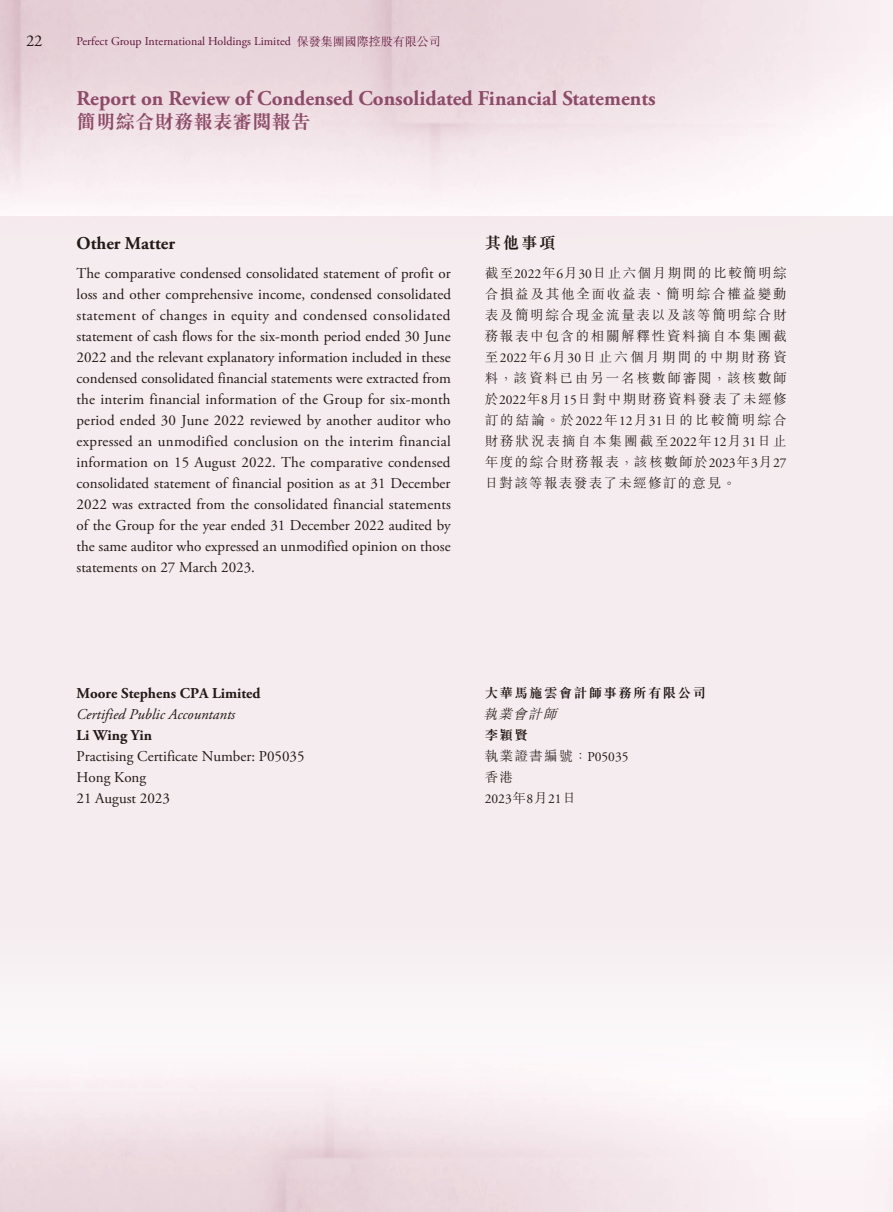
<style>
.page{position:relative;width:893px;height:1212px;background:#fff}
.page>*{position:absolute;margin:0;border:0;box-sizing:border-box;transform-origin:0 0}
.t1{font:700 21px "Adobe Garamond Pro";color:#8e4b67}
.t2{font:700 19.5px "M Sung HK";color:#8e4b67}
.t3{font:700 18px "Adobe Garamond Pro";color:#231916}
.t4{font:700 16.5px "M Sung HK";color:#231916}
.t5{font:16.5px "Adobe Garamond Pro";color:#231916}
.t6{font:15px/21px "Adobe Garamond Pro";color:#231916;text-align:justify}
.t7{font:700 15px "Adobe Garamond Pro";color:#231916}
.t8{font:italic 15px "Adobe Garamond Pro";color:#231916}
.t9{font:300 13.5px/21px "M Sung HK";letter-spacing:.115em;color:#231916;text-align:justify}
.t10{font:700 13.5px "M Sung HK";letter-spacing:.1em;color:#231916}
.t11{font:13.5px "Adobe Garamond Pro";color:#231916}
.t12{font:italic 300 13.5px "M Sung HK";color:#231916}
.t13{font:12px "Adobe Garamond Pro";color:#60153b}
.s1{font-family:"M Sung HK";font-weight:300}
.s2{font-family:"Adobe Garamond Pro";font-weight:400}
.s3{font-weight:700}
</style>
<div class="page">
<div style="left:0;top:217px;width:893px;height:932px;background:#f5ecef"></div>
<p class="t5" style="left:26px;top:30px;width:18px">22</p>
<p class="t13" style="left:77px;top:34px;width:366px">Perfect Group International Holdings Limited <span class="s1">保發集團國際控股有限公司</span></p>
<h1 class="t1" style="left:77px;top:86px;width:581px">Report on Review of Condensed Consolidated Financial Statements</h1>
<h2 class="t2" style="left:77px;top:112px;width:236px">簡明綜合財務報表審閱報告</h2>
<p class="t3" style="left:77px;top:233px;width:100px">Other Matter</p>
<p class="t6" style="left:77px;top:264px;width:376px">The comparative condensed consolidated statement of profit or loss and other comprehensive income, condensed consolidated statement of changes in equity and condensed consolidated statement of cash flows for the six-month period ended 30 June 2022 and the relevant explanatory information included in these condensed consolidated financial statements were extracted from the interim financial information of the Group for six-month period ended 30 June 2022 reviewed by another auditor who expressed an unmodified conclusion on the interim financial information on 15 August 2022. The comparative condensed consolidated statement of financial position as at 31 December 2022 was extracted from the consolidated financial statements of the Group for the year ended 31 December 2022 audited by the same auditor who expressed an unmodified opinion on those statements on 27 March 2023.</p>
<p class="t4" style="left:485px;top:234px;width:72px">其他事項</p>
<p class="t9" style="left:485px;top:262px;width:304px">截至<span class="s2">2022</span>年<span class="s2">6</span>月<span class="s2">30</span>日止六個月期間的比較簡明綜合損益及其他全面收益表、簡明綜合權益變動表及簡明綜合現金流量表以及該等簡明綜合財務報表中包含的相關解釋性資料摘自本集團截至<span class="s2">2022</span>年<span class="s2">6</span>月<span class="s2">30</span>日止六個月期間的中期財務資料，該資料已由另一名核數師審閱，該核數師於<span class="s2">2022</span>年<span class="s2">8</span>月<span class="s2">15</span>日對中期財務資料發表了未經修訂的結論。於<span class="s2">2022</span>年<span class="s2">12</span>月<span class="s2">31</span>日的比較簡明綜合財務狀況表摘自本集團截至<span class="s2">2022</span>年<span class="s2">12</span>月<span class="s2">31</span>日止年度的綜合財務報表，該核數師於<span class="s2">2023</span>年<span class="s2">3</span>月<span class="s2">27</span>日對該等報表發表了未經修訂的意見。</p>
<p class="t7" style="left:77px;top:685px;width:186px">Moore Stephens CPA Limited</p>
<p class="t8" style="left:77px;top:706px;width:160px">Certified Public Accountants</p>
<p class="t7" style="left:77px;top:727px;width:77px">Li Wing Yin</p>
<p class="t6" style="left:77px;top:747px;width:230px;text-align:left">Practising Certificate Number: P05035<br>Hong Kong<br>21 August 2023</p>
<p class="t10" style="left:485px;top:686px;width:223px">大華馬施雲會計師事務所有限公司</p>
<p class="t12" style="left:483px;top:705px;width:79px">執業會計師</p>
<p class="t9" style="left:485px;top:724px;width:145px;text-align:left"><span class="s3">李穎賢<br></span>執業證書編號：<span class="s2">P05035</span>香港</p>
<p class="t11" style="left:485px;top:791px;width:93px">2023<span class="s1">年</span>8<span class="s1">月</span>21<span class="s1">日</span></p>
</div>
